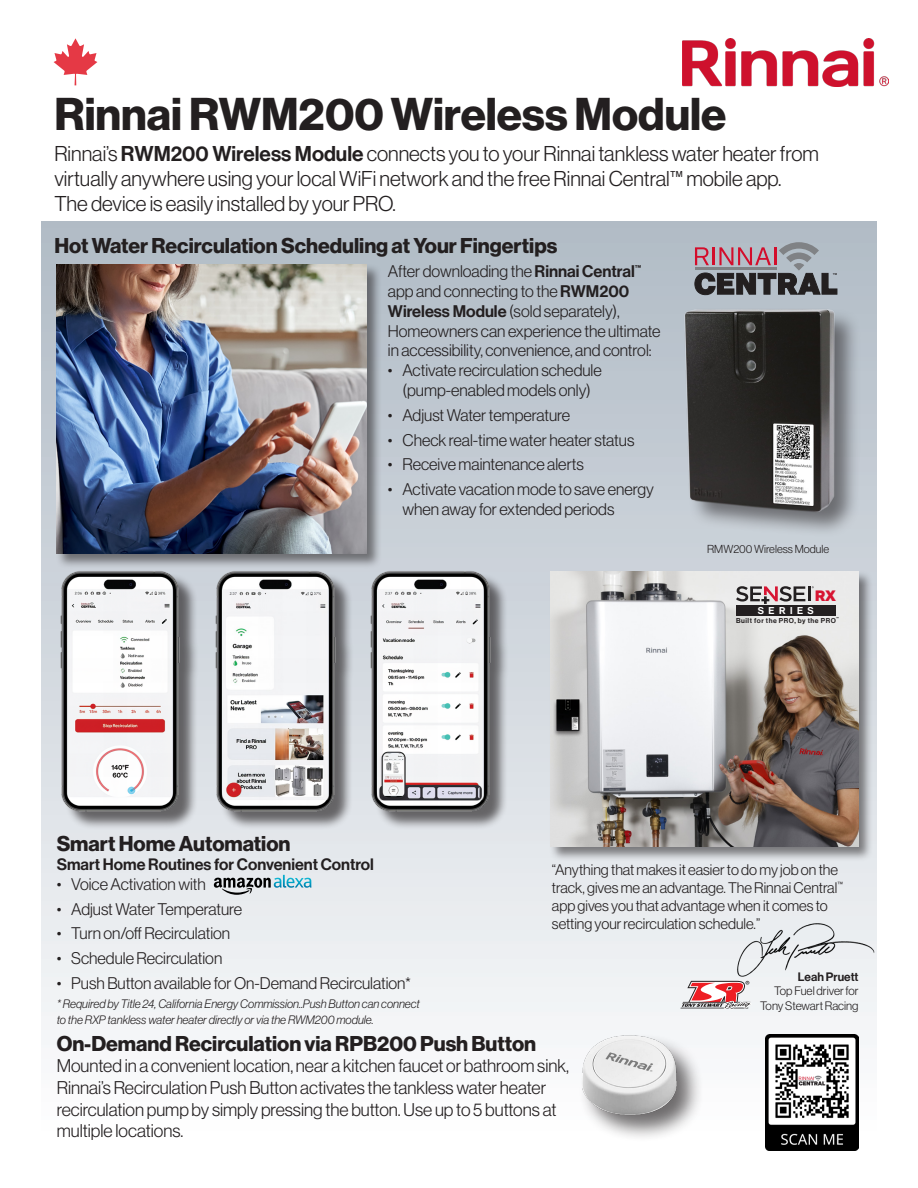
<style>
.page{position:relative;width:918px;height:1188px;background:#fff}
.page>*{position:absolute;margin:0;border:0;box-sizing:border-box;transform-origin:0 0}
.t1{font:45px "N Haas Grotesk DS Pro 75 Bd";color:#231f20}
.t2{font:21px/25.2px "N Haas Grotesk DS Pro 45 Lt";color:#231f20}
.t3{font:21px "N Haas Grotesk DS Pro 75 Bd";color:#231f20}
.t4{font:18px/21.6px "N Haas Grotesk DS Pro 45 Lt";color:#231f20}
.t5{font:16.5px/19.8px "N Haas Grotesk DS Pro 45 Lt";color:#231f20}
.t6{font:16.2px "N Haas Grotesk DS Pro 65 Md";color:#231f20}
.t7{font:15px/18px "N Haas Grotesk DS Pro 45 Lt";color:#231f20}
.t8{font:14.7px "N Haas Grotesk DS Pro 95 Blk";color:#d71532}
.t9{font:12px/16.2px "N Haas Grotesk DS Pro 46 Lt It";color:#231f20}
.t10{font:12px/14.4px "N Haas Grotesk DS Pro 45 Lt";color:#231f20;text-align:right}
.t11{font:11.4px "N Haas Grotesk DS Pro 45 Lt";color:#231f20}
.t12{font:9.75px "N Haas Grotesk DS Pro 65 Md";letter-spacing:.465em;color:#fff}
.t13{font:7.05px "N Haas Grotesk DS Pro 55 Rg";color:#231f20}
.t14{font:6.9px "N Haas Grotesk DS Pro 65 Md";letter-spacing:.08em;color:#231f20}
.s1{font-family:"N Haas Grotesk DS Pro 65 Md"}
</style>
<div class="page">
<div style="left:41px;top:221px;width:836px;height:926px;background:linear-gradient(to bottom,#afbac5,#fdfdfe)"></div>
<div style="left:64px;top:573px;width:135px;height:257px;background:#231f20;opacity:.65"></div>
<img style="left:56px;top:569px;width:128px;height:247px">
<div style="left:219px;top:573px;width:135px;height:257px;background:#231f20;opacity:.65"></div>
<img style="left:212px;top:569px;width:127px;height:247px">
<div style="left:374px;top:573px;width:135px;height:257px;background:#231f20;opacity:.65"></div>
<img style="left:367px;top:564px;width:127px;height:252px">
<div style="left:549px;top:570px;width:325px;height:292px;background:#231f20;opacity:.55"></div>
<img style="left:551px;top:572px;width:308px;height:275px">
<div style="left:56px;top:264px;width:327px;height:305px;background:#231f20;opacity:.55"></div>
<img style="left:57px;top:265px;width:310px;height:289px">
<div style="left:684px;top:308px;width:177px;height:230px;background:#231f20;opacity:.55"></div>
<img style="left:675px;top:286px;width:190px;height:232px">
<svg style="left:214px;top:875px;width:98px;height:20px;background:#a4b4ba"></svg>
<div style="left:579px;top:1033px;width:125px;height:110px;background:#f7f7f9"></div>
<img style="left:565px;top:1015px;width:132px;height:132px">
<img style="left:766px;top:1035px;width:93px;height:115px">
<img style="left:683px;top:38px;width:206px;height:48px">
<svg style="left:694px;top:242px;width:144px;height:53px;background:#8a8189"></svg>
<hr style="left:695px;top:267px;width:81px;height:3px;background:#808285">
<hr style="left:680px;top:1008px;width:68px;height:1px;background:#231f20">
<svg style="left:682px;top:981px;width:70px;height:29px"></svg>
<hr style="left:808px;top:586px;width:3px;height:15px;background:#231f20">
<svg style="left:736px;top:586px;width:69px;height:18px"></svg>
<div style="left:736px;top:605px;width:100px;height:11px;background:#231f20"></div>
<div style="left:553px;top:700px;width:30px;height:37px;background:#231f20;opacity:.55"></div>
<img style="left:554px;top:698px;width:28px;height:35px">
<img style="left:735px;top:921px;width:141px;height:60px">
<svg style="left:54px;top:38px;width:43px;height:47px"></svg>
<p class="t1" style="left:54px;top:88px;width:674px">Rinnai RWM200 Wireless Module</p>
<p class="t2" style="left:54px;top:141px;width:766px">Rinnai’s <span class="s1">RWM200 Wireless Module</span> connects you to your Rinnai tankless water heater from virtually anywhere using your local WiFi network and the free Rinnai Central™ mobile app.<br>The device is easily installed by your PRO.</p>
<p class="t3" style="left:54px;top:234px;width:504px">Hot Water Recirculation Scheduling at Your Fingertips</p>
<p class="t5" style="left:388px;top:262px;width:274px">After downloading the <span class="s1">Rinnai Central</span><sup>™ </sup>app and connecting to the <span class="s1">RWM200<br>Wireless Module</span> (sold separately), Homeowners can experience the ultimate in accessibility, convenience, and control:</p>
<p class="t5" style="left:388px;top:361px;width:215px;text-align:center">• Activate recirculation schedule (pump-enabled models only)</p>
<p class="t5" style="left:388px;top:405px;width:184px">• Adjust Water temperature</p>
<p class="t5" style="left:388px;top:430px;width:248px">• Check real-time water heater status</p>
<p class="t5" style="left:388px;top:455px;width:197px">• Receive maintenance alerts</p>
<p class="t5" style="left:403px;top:479px;width:253px;text-indent:-15px">• Activate vacation mode to save energy when away for extended periods</p>
<p class="t13" style="left:833px;top:272px;width:6px">™</p>
<p class="t11" style="left:707px;top:543px;width:124px">RMW200 Wireless Module</p>
<p class="t8" style="left:815px;top:588px;width:22px">RX</p>
<p class="t12" style="left:758px;top:605px;width:58px">SERIES</p>
<p class="t14" style="left:736px;top:616px;width:104px">Built for the PRO, by the PRO<sup>™</sup></p>
<p class="t3" style="left:57px;top:831px;width:235px">Smart Home Automation</p>
<p class="t6" style="left:57px;top:855px;width:319px">Smart Home Routines for Convenient Control</p>
<p class="t5" style="left:57px;top:874px;width:151px">• Voice Activation with</p>
<p class="t5" style="left:57px;top:899px;width:187px">• Adjust Water Temperature</p>
<p class="t5" style="left:57px;top:924px;width:175px">• Turn on/off Recirculation</p>
<p class="t5" style="left:57px;top:948px;width:167px">• Schedule Recirculation</p>
<p class="t5" style="left:57px;top:973px;width:356px">• Push Button available for On-Demand Recirculation*</p>
<p class="t9" style="left:57px;top:996px;width:365px">* Required by Title 24, California Energy Commission..Push Button can connect to the RXP tankless water heater directly or via the RWM200 module.</p>
<p class="t7" style="left:552px;top:861px;width:292px">“Anything that makes it easier to do my job on the track, gives me an advantage. The Rinnai Central<sup>™ </sup>app gives you that advantage when it comes to setting your recirculation schedule.”</p>
<p class="t10" style="left:760px;top:970px;width:100px"><span class="s1">Leah Pruett<br></span>Top Fuel driver for<br>Tony Stewart Racing</p>
<p class="t3" style="left:57px;top:1031px;width:481px">On-Demand Recirculation via RPB200 Push Button</p>
<p class="t4" style="left:57px;top:1055px;width:514px">Mounted in a convenient location, near a kitchen faucet or bathroom sink, Rinnai’s Recirculation Push Button activates the tankless water heater recirculation pump by simply pressing the button. Use up to 5 buttons at multiple locations.</p>
</div>
